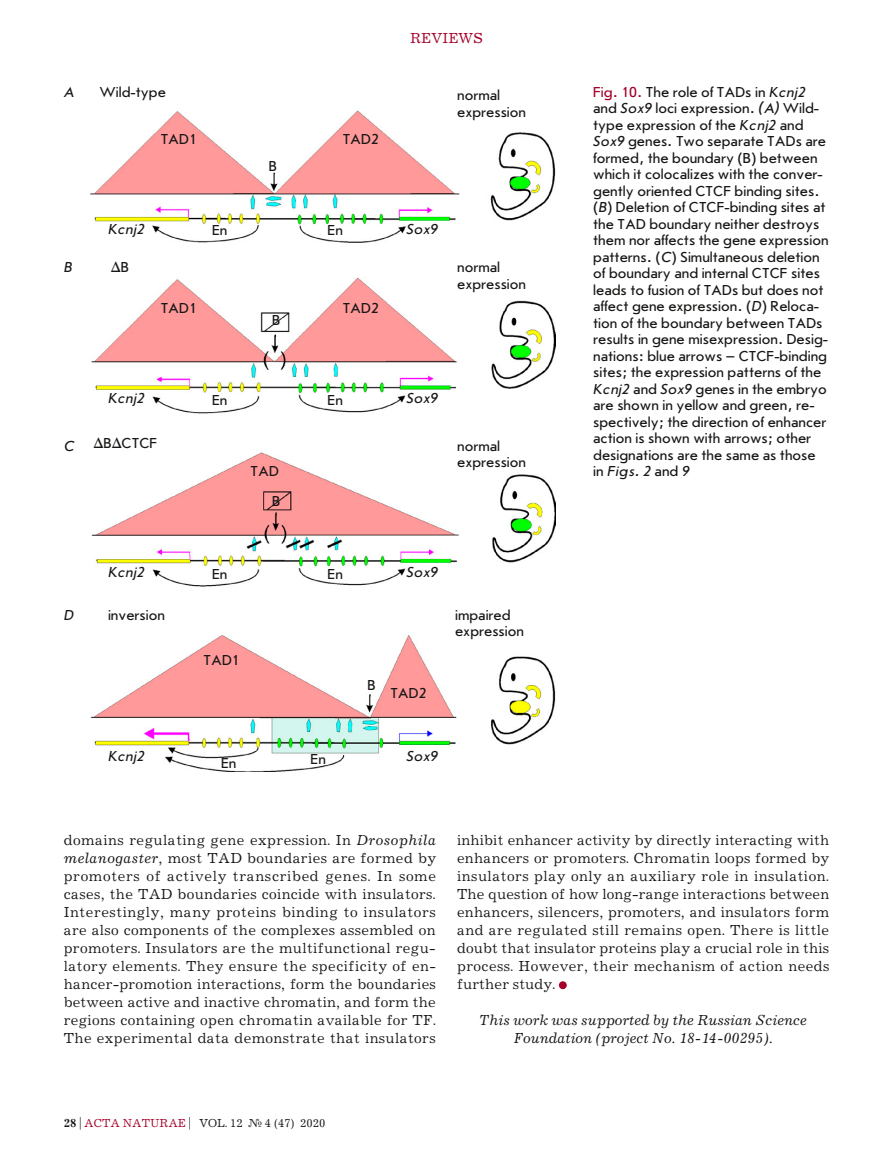
<style>
.page{position:relative;width:893px;height:1170px;background:#fff}
.page>*{position:absolute;margin:0;border:0;box-sizing:border-box;transform-origin:0 0}
.t1{font:15px/18.1px "Journal C";letter-spacing:.025em;color:#181716;text-align:justify}
.t2{font:15px/16.5px "Journal Sans C";color:#181716}
.t3{font:italic 15px/18.1px "Journal C";color:#181716;text-align:center}
.t4{font:italic 15px "Journal Sans C";color:#181716}
.t5{font:15px "Journal C";color:#a4002a}
.t6{font:15px "Newton C Pro";color:#181716}
.t7{font:12px "Journal C";color:#181716}
.s1{font-family:"Journal Sans C"}
.s2{font-family:"Newton C Pro"}
.s3{color:#a4002a}
.s4{font-style:italic}
.s5{font-weight:700}
</style>
<div class="page">
<div style="left:559px;top:981px;width:8px;height:8px;background:#a4002a;border-radius:50%"></div>
<img style="left:90px;top:110px;width:466px;height:661px">
<p class="t5" style="left:410px;top:31px;width:74px">REVIEWS</p>
<p class="t4" style="left:64px;top:84px;width:11px">А</p>
<p class="t4" style="left:64px;top:260px;width:10px">B</p>
<p class="t2" style="left:100px;top:84px;width:68px">Wild-type</p>
<p class="t2" style="left:457px;top:87px;width:70px">normal expression</p>
<p class="t2" style="left:161px;top:131px;width:38px">TAD1</p>
<p class="t4" style="left:108px;top:221px;width:38px">Kcnj2</p>
<p class="t6" style="left:111px;top:258px;width:20px">∆<span class="s1">B</span></p>
<p class="t2" style="left:161px;top:300px;width:38px">TAD1</p>
<p class="t2" style="left:212px;top:222px;width:17px">En</p>
<p class="t2" style="left:269px;top:158px;width:10px">B</p>
<p class="t2" style="left:272px;top:312px;width:10px">B</p>
<p class="t2" style="left:343px;top:131px;width:38px">TAD2</p>
<p class="t2" style="left:328px;top:222px;width:17px">En</p>
<p class="t2" style="left:343px;top:300px;width:38px">TAD2</p>
<p class="t4" style="left:406px;top:221px;width:33px">Sox9</p>
<p class="t2" style="left:457px;top:259px;width:70px">normal expression</p>
<p class="t4" style="left:64px;top:438px;width:12px">C</p>
<p class="t4" style="left:108px;top:391px;width:38px">Kcnj2</p>
<p class="t2" style="left:94px;top:435px;width:65px"><span class="s2">∆</span>B<span class="s2">∆</span>CTCF</p>
<p class="t2" style="left:212px;top:392px;width:17px">En</p>
<p class="t2" style="left:250px;top:463px;width:30px">TAD</p>
<p class="t2" style="left:328px;top:392px;width:17px">En</p>
<p class="t4" style="left:406px;top:391px;width:33px">Sox9</p>
<p class="t2" style="left:457px;top:438px;width:70px">normal expression</p>
<p class="t2" style="left:593px;top:84px;width:237px"><span class="s3">Fig. 10.</span> The role of TADs in <span class="s4">Kcnj2 </span>and <span class="s4">Sox9</span> loci expression. <span class="s4">(А)</span> Wild&shy;type expression of the <span class="s4">Kcnj2</span> and <span class="s4">Sox9</span> genes. Two separate TADs are formed, the boundary (B) between which it colocalizes with the conver&shy;gently oriented CTCF binding sites. (<span class="s4">B</span>) Deletion of CTCF-binding sites at the TAD boundary neither destroys them nor affects the gene expression patterns. (<span class="s4">C</span>) Simultaneous deletion of boundary and internal CTCF sites leads to fusion of TADs but does not affect gene expression. (<span class="s4">D</span>) Reloca&shy;tion of the boundary between TADs results in gene misexpression. Desig&shy;nations: blue arrows – CTCF-binding sites; the expression patterns of the <span class="s4">Kcnj2</span> and <span class="s4">Sox9</span> genes in the embryo are shown in yellow and green, re&shy;spectively; the direction of enhancer action is shown with arrows; other designations are the same as those in <span class="s4">Figs. 2</span> and <span class="s4">9</span></p>
<p class="t2" style="left:272px;top:492px;width:10px">B</p>
<p class="t4" style="left:108px;top:565px;width:38px">Kcnj2</p>
<p class="t2" style="left:212px;top:566px;width:17px">En</p>
<p class="t2" style="left:328px;top:566px;width:17px">En</p>
<p class="t4" style="left:406px;top:565px;width:33px">Sox9</p>
<p class="t4" style="left:64px;top:607px;width:12px">D</p>
<p class="t2" style="left:108px;top:606px;width:59px">inversion</p>
<p class="t2" style="left:455px;top:606px;width:70px">impaired expression</p>
<p class="t2" style="left:203px;top:652px;width:38px">TAD1</p>
<p class="t2" style="left:367px;top:677px;width:10px">B</p>
<p class="t2" style="left:390px;top:685px;width:38px">TAD2</p>
<p class="t4" style="left:108px;top:748px;width:38px">Kcnj2</p>
<p class="t2" style="left:221px;top:755px;width:17px">En</p>
<p class="t2" style="left:311px;top:750px;width:17px">En</p>
<p class="t4" style="left:406px;top:748px;width:33px">Sox9</p>
<p class="t1" style="left:64px;top:831px;width:374px">domains regulating gene expression. In <span class="s4">Drosophila melanogaster</span>, most TAD boundaries are formed by promoters of actively transcribed genes. In some cases, the TAD boundaries coincide with insulators.<br>Interestingly, many proteins binding to insulators are also components of the complexes assembled on promoters. Insulators are the multifunctional regu&shy;latory elements. They ensure the specificity of en&shy;hancer-promotion interactions, form the boundaries between active and inactive chromatin, and form the regions containing open chromatin available for TF.<br>The experimental data demonstrate that insulators</p>
<p class="t1" style="left:457px;top:831px;width:374px">inhibit enhancer activity by directly interacting with enhancers or promoters. Chromatin loops formed by insulators play only an auxiliary role in insulation.<br>The question of how long-range interactions between enhancers, silencers, promoters, and insulators form and are regulated still remains open. There is little doubt that insulator proteins play a crucial role in this process. However, their mechanism of action needs further study.</p>
<p class="t3" style="left:479px;top:1011px;width:329px">This work was supported by the Russian Science<br>Foundation (project No. 18-14-00295).</p>
<p class="t7" style="left:64px;top:1116px;width:263px"><span class="s5">28</span> | <span class="s3">ACTA NATURAE</span> | VOL. 12 № 4 (47) 2020</p>
</div>
